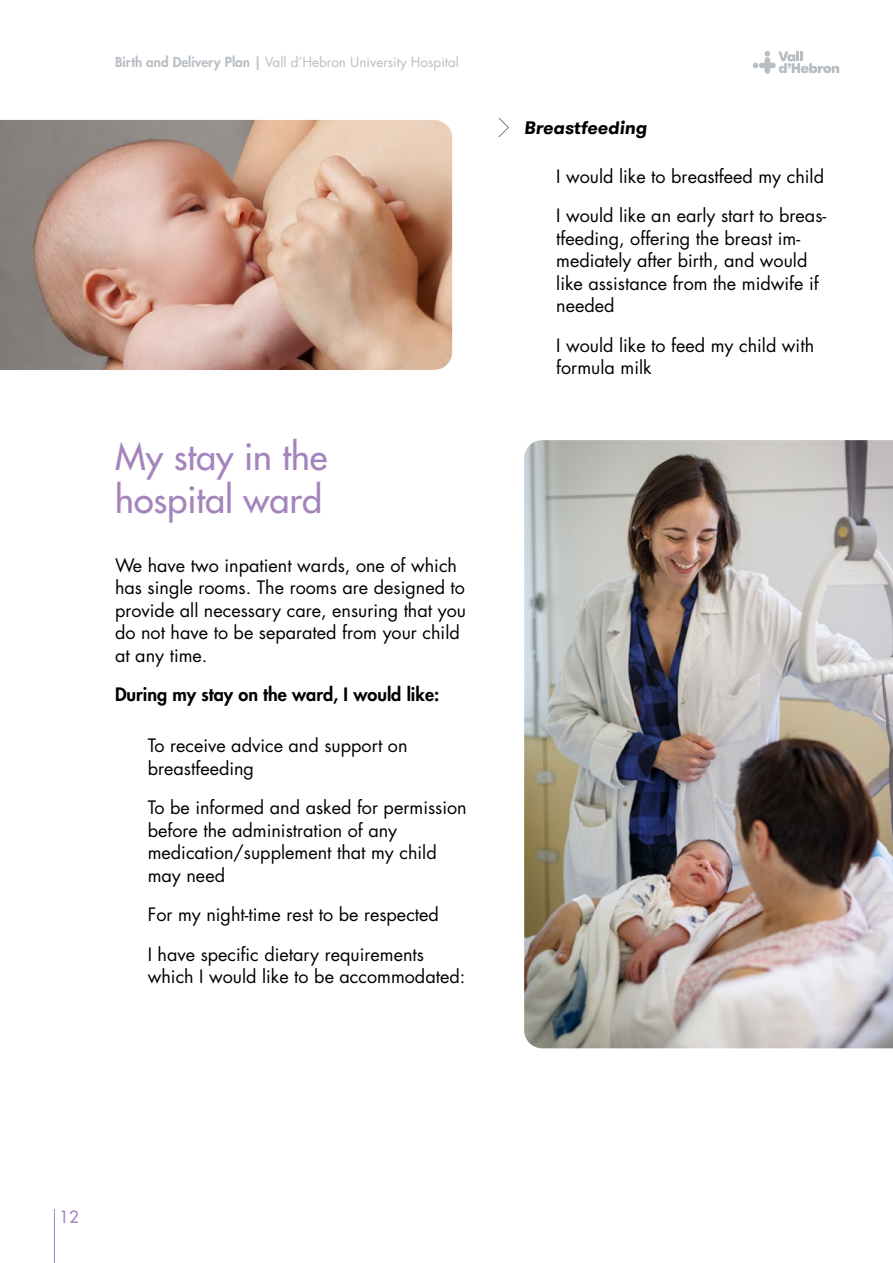
<style>
.page{position:relative;width:893px;height:1263px;background:#fff}
.page>*{position:absolute;margin:0;border:0;box-sizing:border-box;transform-origin:0 0}
.t1{font:500 36px "Futura Std";color:#a584bc}
.t2{font:18px/22.5px "Futura Std";color:#000}
.t3{font:800 18px "Futura Std";color:#000}
.t4{font:italic 700 18px "GT Walsheim Pro";color:#000}
.t5{font:500 16.5px "Futura Std";color:#a584bc}
.t6{font:13.5px "Futura Std";color:#b8bec4}
.s1{font-weight:800}
</style>
<div class="page">
<svg style="left:498px;top:118px;width:11px;height:19px"></svg>
<img style="left:524px;top:440px;width:369px;height:608px">
<img style="left:0;top:120px;width:452px;height:250px">
<hr style="left:54px;top:1209px;width:1px;height:54px;background:#a584bc">
<svg style="left:753px;top:51px;width:86px;height:23px"></svg>
<p class="t6" style="left:115px;top:53px;width:345px"><span class="s1">Birth and Delivery Plan |</span> Vall d’Hebron University Hospital</p>
<p class="t1" style="left:115px;top:434px;width:214px">My stay in the</p>
<p class="t1" style="left:115px;top:477px;width:208px">hospital ward</p>
<p class="t2" style="left:115px;top:554px;width:352px">We have two inpatient wards, one of which has single rooms. The rooms are designed to provide all necessary care, ensuring that you do not have to be separated from your child at any time.</p>
<p class="t3" style="left:115px;top:683px;width:326px">During my stay on the ward, I would like:</p>
<p class="t2" style="left:148px;top:735px;width:261px">To receive advice and support on breastfeeding</p>
<p class="t2" style="left:148px;top:797px;width:321px">To be informed and asked for permission before the administration of any medication/supplement that my child may need</p>
<p class="t2" style="left:148px;top:904px;width:293px">For my night-time rest to be respected</p>
<p class="t2" style="left:148px;top:943px;width:319px">I have specific dietary requirements which I would like to be accommodated:</p>
<p class="t4" style="left:524px;top:115px;width:124px">Breastfeeding</p>
<p class="t2" style="left:556px;top:165px;width:269px">I would like to breastfeed my child</p>
<p class="t2" style="left:556px;top:204px;width:271px">I would like an early start to breas&shy;tfeeding, offering the breast im&shy;mediately after birth, and would like assistance from the midwife if needed</p>
<p class="t2" style="left:556px;top:334px;width:259px">I would like to feed my child with formula milk</p>
<p class="t5" style="left:60px;top:1207px;width:21px">12</p>
</div>
